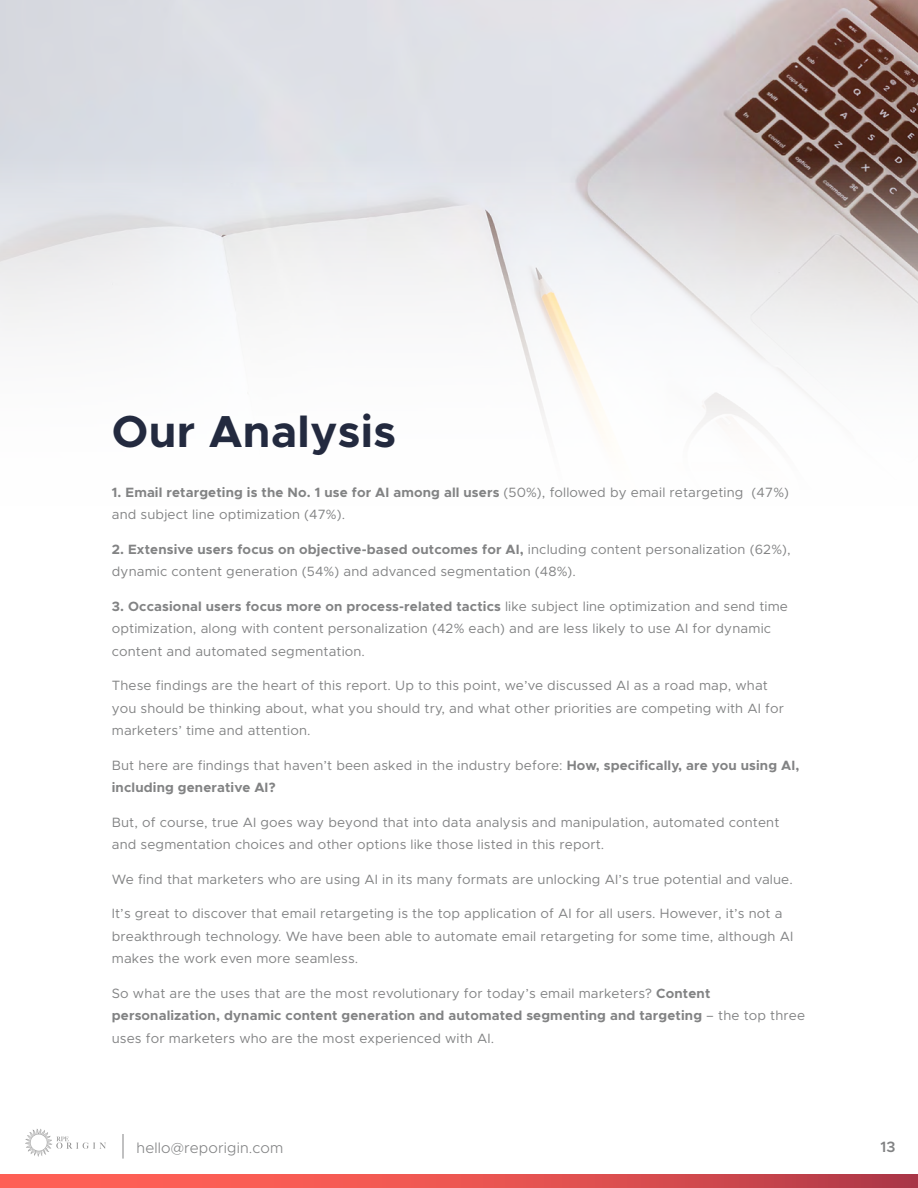
<style>
.page{position:relative;width:918px;height:1188px;background:#fff}
.page>*{position:absolute;margin:0;border:0;box-sizing:border-box;transform-origin:0 0}
.t1{font:700 45px "Metropolis";letter-spacing:.01em;color:#232a3f}
.t2{font:300 15px "Metropolis";letter-spacing:.01em;color:#828384}
.t3{font:600 15px "Metropolis";color:#828384}
.t4{font:13.5px/22.5px "Metropolis";letter-spacing:.01em;color:#828384}
.s1{font-weight:700}
</style>
<div class="page">
<svg style="left:0;top:1174px;width:918px;height:14px"></svg>
<img style="left:25px;top:1129px;width:81px;height:28px">
<svg style="left:123px;top:1134px;width:1px;height:25px"></svg>
<img style="left:0;top:0;width:918px;height:158px">
<svg style="left:0;top:158px;width:918px;height:276px"></svg>
<h1 class="t1" style="left:112px;top:403px;width:286px">Our Analysis</h1>
<p class="t4" style="left:112px;top:481px;width:679px"><span class="s1">1. Email retargeting is the No. 1 use for AI among all users</span> (50%), followed by email retargeting (47%) and subject line optimization (47%).</p>
<p class="t4" style="left:112px;top:538px;width:680px"><span class="s1">2. Extensive users focus on objective-based outcomes for AI,</span> including content personalization (62%), dynamic content generation (54%) and advanced segmentation (48%).</p>
<p class="t4" style="left:112px;top:595px;width:678px"><span class="s1">3. Occasional users focus more on process-related tactics</span> like subject line optimization and send time optimization, along with content personalization (42% each) and are less likely to use AI for dynamic content and automated segmentation.</p>
<p class="t4" style="left:112px;top:674px;width:674px">These findings are the heart of this report. Up to this point, we’ve discussed AI as a road map, what you should be thinking about, what you should try, and what other priorities are competing with AI for marketers’ time and attention.</p>
<p class="t4" style="left:112px;top:754px;width:689px">But here are findings that haven’t been asked in the industry before: <span class="s1">How, specifically, are you using AI, including generative AI?</span></p>
<p class="t4" style="left:112px;top:811px;width:669px">But, of course, true AI goes way beyond that into data analysis and manipulation, automated content and segmentation choices and other options like those listed in this report.</p>
<p class="t4" style="left:112px;top:868px;width:682px">We find that marketers who are using AI in its many formats are unlocking AI’s true potential and value.</p>
<p class="t4" style="left:112px;top:902px;width:683px">It’s great to discover that email retargeting is the top application of AI for all users. However, it’s not a breakthrough technology. We have been able to automate email retargeting for some time, although AI makes the work even more seamless.</p>
<p class="t4" style="left:112px;top:982px;width:695px">So what are the uses that are the most revolutionary for today’s email marketers? <span class="s1">Content personalization, dynamic content generation and automated segmenting and targeting</span> – the top three uses for marketers who are the most experienced with AI.</p>
<p class="t2" style="left:136px;top:1138px;width:148px">hello@reporigin.com</p>
<p class="t3" style="left:880px;top:1137px;width:17px">13</p>
</div>
